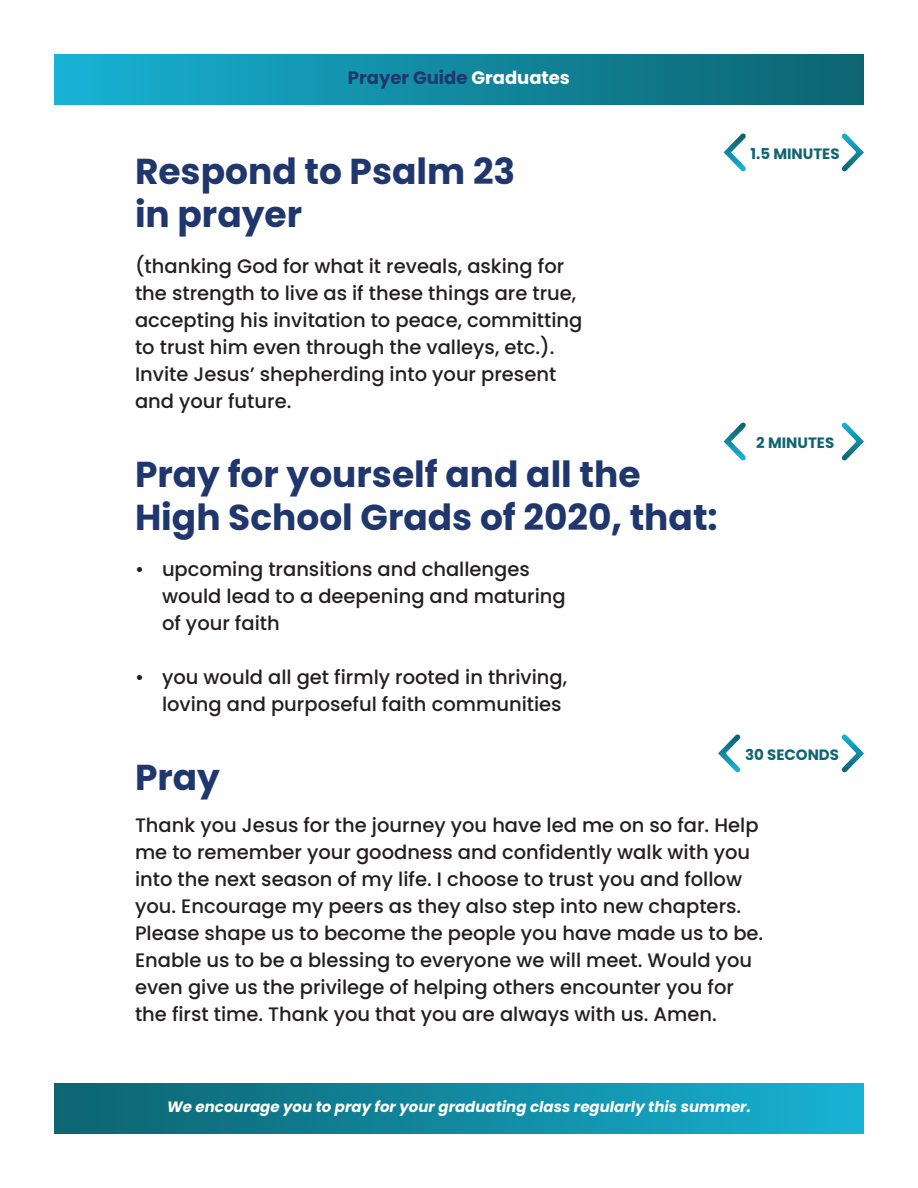
<style>
.page{position:relative;width:918px;height:1188px;background:#fff}
.page>*{position:absolute;margin:0;border:0;box-sizing:border-box;transform-origin:0 0}
.t1{font:700 36px/43.2px "Poppins";color:#20376e}
.t2{font:500 19.5px/27px "Poppins";color:#231f20}
.t3{font:700 18px "Poppins";color:#20376e}
.t4{font:italic 700 15px "Poppins";color:#fff}
.t5{font:700 15px "Poppins";color:#106471}
.s1{color:#fff}
</style>
<div class="page">
<div style="left:54px;top:54px;width:810px;height:51px;background:linear-gradient(to right,#18b1d4,#0d636e)"></div>
<svg style="left:723px;top:422px;width:23px;height:39px"></svg>
<svg style="left:723px;top:133px;width:23px;height:39px"></svg>
<svg style="left:718px;top:734px;width:23px;height:39px"></svg>
<svg style="left:841px;top:422px;width:23px;height:39px"></svg>
<svg style="left:841px;top:133px;width:23px;height:39px"></svg>
<svg style="left:841px;top:734px;width:23px;height:39px"></svg>
<div style="left:54px;top:1083px;width:810px;height:51px;background:linear-gradient(to right,#0d636e,#18b1d4)"></div>
<p class="t3" style="left:348px;top:67px;width:224px">Prayer Guide <span class="s1">Graduates</span></p>
<p class="t1" style="left:135px;top:150px;width:382px">Respond to Psalm 23 in prayer</p>
<p class="t2" style="left:135px;top:253px;width:449px">(thanking God for what it reveals, asking for the strength to live as if these things are true, accepting his invitation to peace, committing to trust him even through the valleys, etc.).<br>Invite Jesus’ shepherding into your present and your future.</p>
<p class="t1" style="left:135px;top:453px;width:584px">Pray for yourself and all the<br>High School Grads of 2020, that:</p>
<p class="t2" style="left:162px;top:556px;width:405px;text-indent:-27px">• upcoming transitions and challenges would lead to a deepening and maturing of your faith</p>
<p class="t2" style="left:135px;top:664px;width:434px;text-align:right">• you would all get firmly rooted in thriving, loving and purposeful faith communities</p>
<p class="t1" style="left:135px;top:756px;width:87px">Pray</p>
<p class="t5" style="left:751px;top:145px;width:91px">1.5 MINUTES</p>
<p class="t5" style="left:756px;top:434px;width:80px">2 MINUTES</p>
<p class="t5" style="left:745px;top:746px;width:96px">30 SECONDS</p>
<p class="t2" style="left:135px;top:812px;width:630px">Thank you Jesus for the journey you have led me on so far. Help me to remember your goodness and confidently walk with you into the next season of my life. I choose to trust you and follow you. Encourage my peers as they also step into new chapters.<br>Please shape us to become the people you have made us to be.<br>Enable us to be a blessing to everyone we will meet. Would you even give us the privilege of helping others encounter you for the first time. Thank you that you are always with us. Amen.</p>
<p class="t4" style="left:167px;top:1098px;width:585px">We encourage you to pray for your graduating class regularly this summer.</p>
</div>
